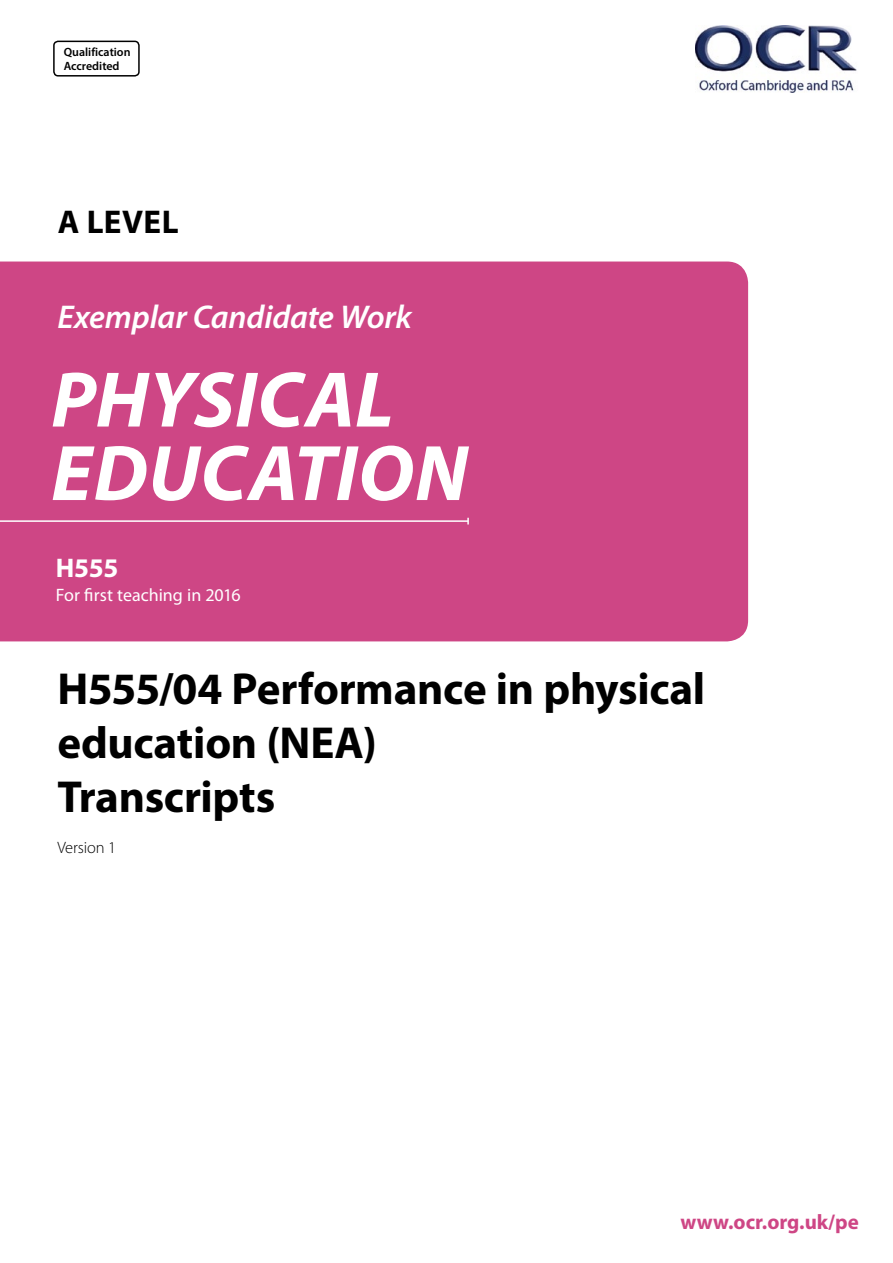
<style>
.page{position:relative;width:893px;height:1263px;background:#fff}
.page>*{position:absolute;margin:0;border:0;box-sizing:border-box;transform-origin:0 0}
.Cover_main{font:italic 700 79.5px/73.5px "Myriad Pro";letter-spacing:.005em;color:#fff}
.Cover_main-2{font:700 45px/54px "Myriad Pro";letter-spacing:-.005em;color:#000}
.t1{font:italic 600 33px "Myriad Pro";letter-spacing:-.005em;color:#fff}
.Cover_1{font:700 33px "Myriad Pro";letter-spacing:.02em;color:#000}
.code_text{font:700 27px "Myriad Pro";color:#fff}
.t2{font:700 21px "Myriad Pro";color:#ce4685}
.code_text-2{font:18px "Myriad Pro";color:#fff}
.Cover_main-3{font:300 16.5px "Myriad Pro";letter-spacing:-.01em;color:#000}
.t3{font:600 12px "Myriad Pro";color:#000}
</style>
<div class="page">
<div style="left:0;top:261px;width:748px;height:380px;background:#ce4685"></div>
<hr style="left:0;top:520px;width:468px;height:2px;background:#fff">
<img style="left:696px;top:26px;width:161px;height:66px">
<div style="left:53px;top:41px;width:87px;height:36px;border:2px solid #000;border-radius:4px"></div>
<p class="t3" style="left:64px;top:45px;width:68px">Qualification</p>
<p class="t3" style="left:64px;top:58px;width:57px">Accredited</p>
<p class="Cover_1" style="left:58px;top:200px;width:123px">A LEVEL</p>
<p class="t1" style="left:57px;top:296px;width:356px">Exemplar Candidate Work</p>
<p class="Cover_main" style="left:51px;top:360px;width:418px">PHYSICAL<br>EDUCATION</p>
<h4 class="code_text" style="left:56px;top:551px;width:64px">H555</h4>
<h4 class="code_text-2" style="left:56px;top:584px;width:187px">For first teaching in 2016</h4>
<p class="Cover_main-2" style="left:57px;top:660px;width:649px">H555/04 Performance in physical education (NEA)</p>
<p class="Cover_main-2" style="left:57px;top:768px;width:219px">Transcripts</p>
<p class="Cover_main-3" style="left:57px;top:837px;width:60px">Version 1</p>
<p class="t2" style="left:681px;top:1208px;width:180px">www.ocr.org.uk/pe</p>
</div>
